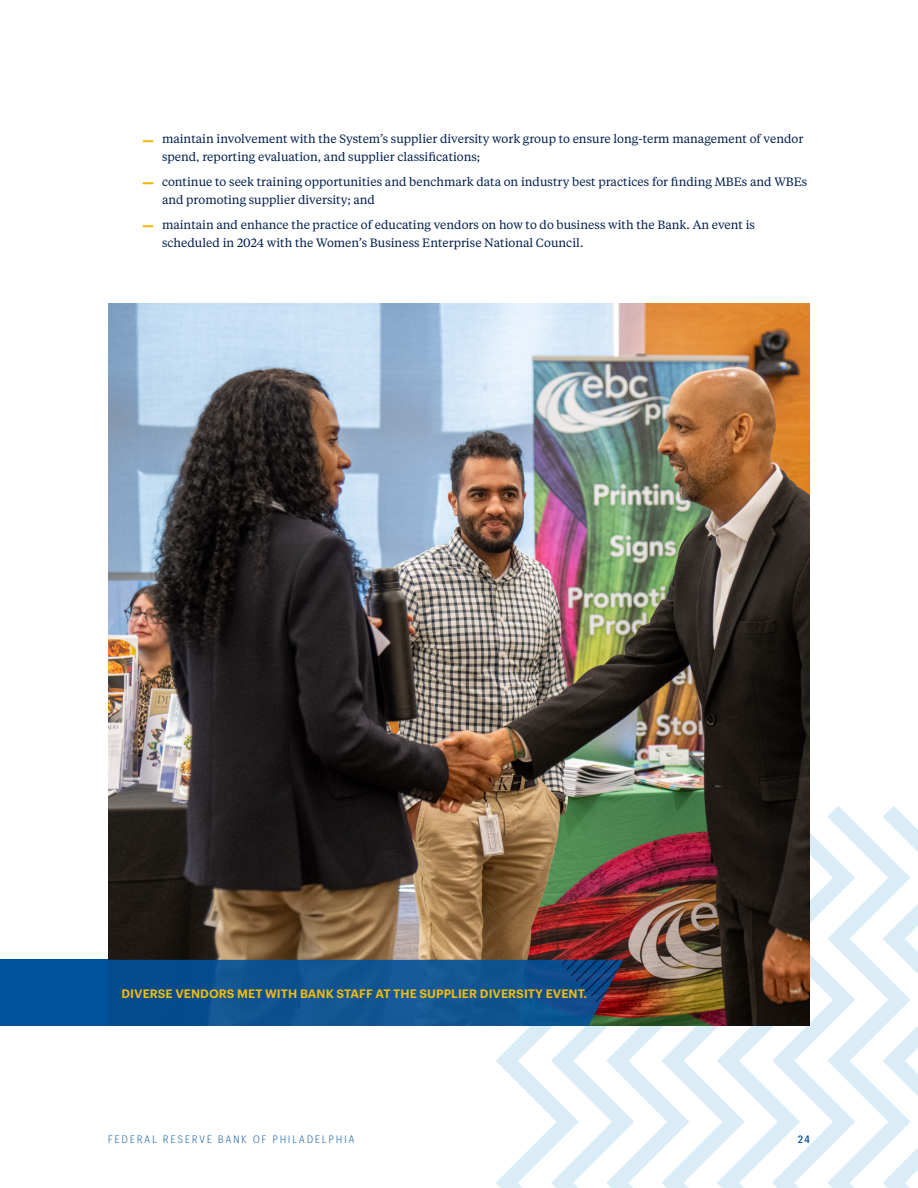
<style>
.page{position:relative;width:918px;height:1188px;background:#fff}
.page>*{position:absolute;margin:0;border:0;box-sizing:border-box;transform-origin:0 0}
.t1{font:12px/18px "Tiempos Text";color:#011e4d}
.t2{font:600 12px "Graphik";letter-spacing:.005em;color:#f0ba0d}
.t3{font:300 10.5px "Graphik Compact LC";letter-spacing:.205em;color:#02529b}
.t4{font:500 10.5px "Graphik Compact LC";color:#02529b}
.s1{font-family:"Graphik";font-weight:500;font-size:24px;color:#f0ba0d}
</style>
<div class="page">
<div style="left:0;top:960px;width:199px;height:66px;background:#02529b"></div>
<img style="left:108px;top:303px;width:702px;height:503px">
<svg style="left:31px;top:806px;width:887px;height:382px"></svg>
<p class="t1" style="left:162px;top:129px;width:643px;text-indent:-20px"><span class="s1">–</span> maintain involvement with the System’s supplier diversity work group to ensure long-term management of vendor spend, reporting evaluation, and supplier classifications;</p>
<p class="t1" style="left:162px;top:172px;width:647px;text-indent:-20px"><span class="s1">–</span> continue to seek training opportunities and benchmark data on industry best practices for finding MBEs and WBEs and promoting supplier diversity; and</p>
<p class="t1" style="left:162px;top:215px;width:595px;text-indent:-20px"><span class="s1">–</span> maintain and enhance the practice of educating vendors on how to do business with the Bank. An event is scheduled in 2024 with the Women’s Business Enterprise National Council.</p>
<p class="t2" style="left:122px;top:984px;width:467px">DIVERSE VENDORS MET WITH BANK STAFF AT THE SUPPLIER DIVERSITY EVENT.</p>
<p class="t3" style="left:108px;top:1132px;width:248px">FEDERAL RESERVE BANK OF PHILADELPHIA</p>
<p class="t4" style="left:798px;top:1131px;width:14px">24</p>
</div>
